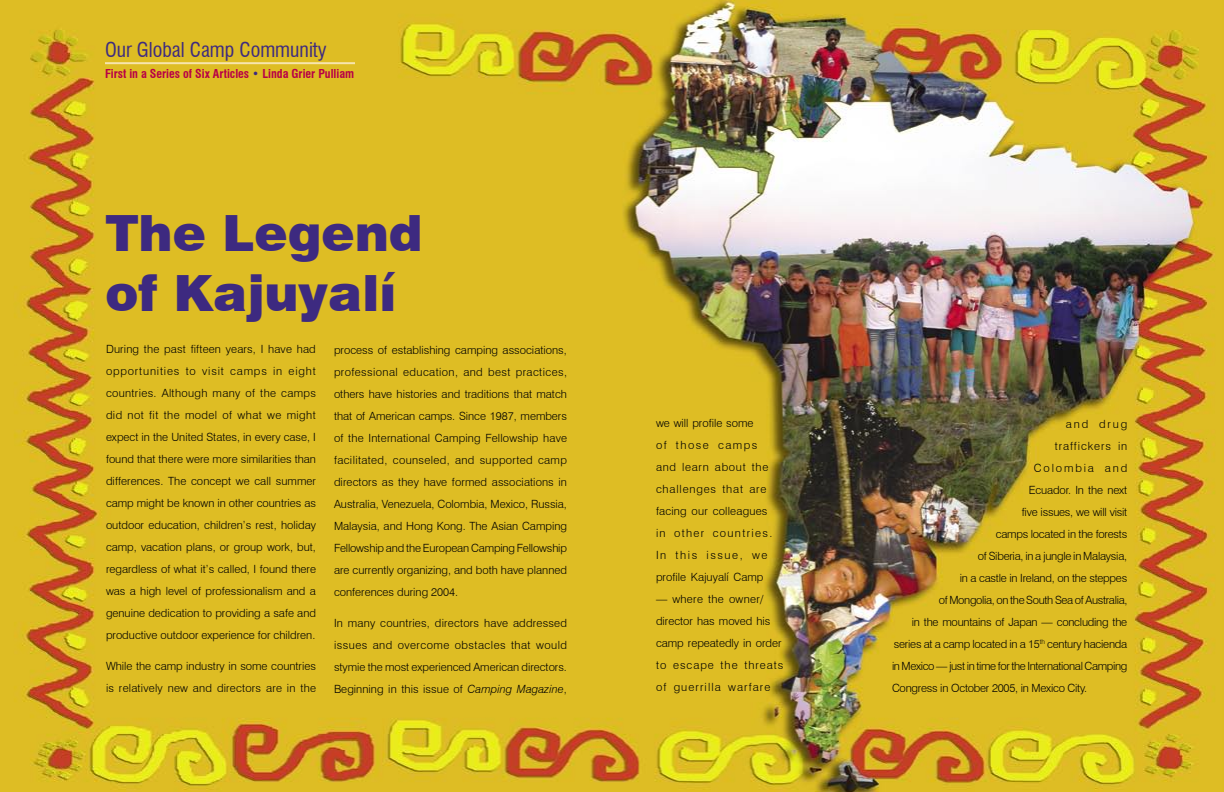
<style>
.page{position:relative;width:1224px;height:792px;background:#fff}
.page>*{position:absolute;margin:0;border:0;box-sizing:border-box;transform-origin:0 0}
.t1{font:900 50px/60px "Swiss 721 BT";color:#3d2a80}
.Series_One{font:condensed 20px "Swiss 721 BT";color:#3d2a80}
.Series_Two{font:700 condensed 12px "Swiss 721 BT";color:#b80046}
.art_intro_text{font:300 11.3px/22px "Swiss 721 BT";color:#000;text-align:justify}
.art_intro_text-2{font:300 11.3px "Swiss 721 BT";letter-spacing:-.02em;color:#000}
.art_intro_text-3{font:300 11.3px/22px "Swiss 721 BT";letter-spacing:.065em;color:#000}
.art_intro_text-4{font:300 11.3px/22px "Swiss 721 BT";letter-spacing:.025em;color:#000}
.art_intro_text-5{font:300 11.3px "Swiss 721 BT";letter-spacing:-.03em;color:#000}
.art_intro_text-6{font:300 11.3px "Swiss 721 BT";letter-spacing:.08em;color:#000}
.art_intro_text-7{font:300 11.3px "Swiss 721 BT";letter-spacing:.165em;color:#000}
.s1{color:#3d2a80}
.s2{font-style:italic}
</style>
<div class="page">
<img style="left:0;top:0;width:1224px;height:792px">
<hr style="left:105px;top:62px;width:250px;height:2px;background:#f7e5ae">
<p class="Series_One" style="left:105px;top:38px;width:223px">Our Global Camp Community</p>
<p class="Series_Two" style="left:105px;top:67px;width:251px">First in a Series of Six Articles <span class="s1">•</span> Linda Grier Pulliam</p>
<p class="t1" style="left:105px;top:203px;width:319px">The Legend of Kajuyalí</p>
<p class="art_intro_text" style="left:106px;top:337px;width:212px">During the past fifteen years, I have had opportunities to visit camps in eight countries. Although many of the camps did not fit the model of what we might expect in the United States, in every case, I found that there were more similarities than differences. The concept we call summer camp might be known in other countries as outdoor education, children’s rest, holiday camp, vacation plans, or group work, but, regardless of what it’s called, I found there was a high level of professionalism and a genuine dedication to providing a safe and productive outdoor experience for children.</p>
<p class="art_intro_text" style="left:106px;top:654px;width:212px">While the camp industry in some countries is relatively new and directors are in the</p>
<p class="art_intro_text" style="left:334px;top:338px;width:235px">process of establishing camping associations, professional education, and best practices, others have histories and traditions that match that of American camps. Since 1987, members of the International Camping Fellowship have facilitated, counseled, and supported camp directors as they have formed associations in Australia, Venezuela, Colombia, Mexico, Russia, Malaysia, and Hong Kong. The Asian Camping Fellowship and the European Camping Fellowship are currently organizing, and both have planned conferences during 2004.</p>
<p class="art_intro_text" style="left:334px;top:611px;width:235px">In many countries, directors have addressed issues and overcome obstacles that would stymie the most experienced American directors.<br>Beginning in this issue of <span class="s2">Camping Magazine</span>,</p>
<p class="art_intro_text-3" style="left:656px;top:412px;width:118px">we will profile some<br>of those camps and learn about the challenges that are facing our colleagues in other countries.<br>In this issue, we profile Kajuyalí Camp</p>
<p class="art_intro_text-4" style="left:656px;top:588px;width:129px">— where the owner/ director has moved his camp repeatedly in order to escape the threats of guerrilla warfare</p>
<p class="art_intro_text" style="left:1066px;top:413px;width:63px">and drug</p>
<p class="art_intro_text-6" style="left:1055px;top:439px;width:74px">traffickers in</p>
<p class="art_intro_text-7" style="left:1034px;top:461px;width:95px">Colombia and</p>
<p class="art_intro_text" style="left:1029px;top:479px;width:100px">Ecuador. In the next</p>
<p class="art_intro_text-2" style="left:1022px;top:505px;width:107px">five issues, we will visit</p>
<p class="art_intro_text-2" style="left:996px;top:527px;width:133px">camps located in the forests</p>
<p class="art_intro_text-2" style="left:978px;top:549px;width:151px">of Siberia, in a jungle in Malaysia,</p>
<p class="art_intro_text-2" style="left:960px;top:571px;width:169px">in a castle in Ireland, on the steppes</p>
<p class="art_intro_text-5" style="left:939px;top:593px;width:190px">of Mongolia, on the South Sea of Australia,</p>
<p class="art_intro_text-2" style="left:912px;top:615px;width:217px">in the mountains of Japan — concluding the</p>
<p class="art_intro_text-2" style="left:894px;top:637px;width:235px">series at a camp located in a 15<sup>th</sup> century hacienda</p>
<p class="art_intro_text-5" style="left:892px;top:659px;width:237px">in Mexico — just in time for the International Camping</p>
<p class="art_intro_text-2" style="left:892px;top:681px;width:197px">Congress in October 2005, in Mexico City.</p>
</div>
